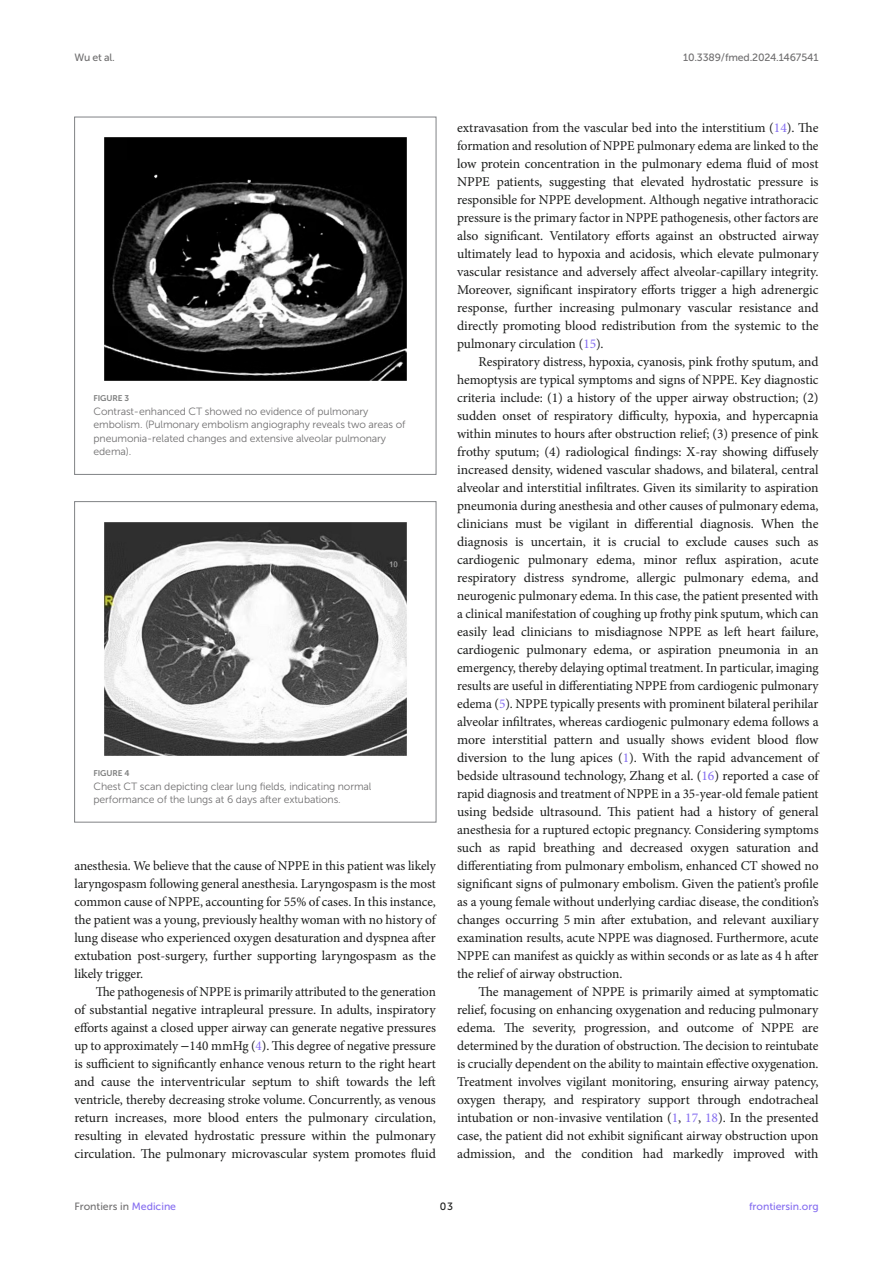
<style>
.page{position:relative;width:893px;height:1263px;background:#fff}
.page>*{position:absolute;margin:0;border:0;box-sizing:border-box;transform-origin:0 0}
.TEXT{font:13.5px/18px "Minion Pro";letter-spacing:-.005em;color:#1b1c1b;text-align:justify}
.FIG_LEG{font:10.5px/13.5px "Museo Sans 300";letter-spacing:-.01em;color:#706f70}
.t1{font:10.5px "Museo Sans 500";letter-spacing:-.015em;color:#706f70}
.t2{font:10.5px "Museo Sans 500";color:#856df0}
.t3{font:10.5px "Museo Sans 500";color:#1b1c1b}
.FIG_HD{font:8.25px "Museo Sans 700";letter-spacing:-.01em;color:#7e7f7f}
.s1{font-family:"STIX General"}
.s2{color:#856df0}
</style>
<div class="page">
<img style="left:104px;top:137px;width:303px;height:244px">
<div style="left:74px;top:117px;width:362px;height:358px;border:1px solid #808285"></div>
<img style="left:104px;top:522px;width:303px;height:234px">
<div style="left:74px;top:501px;width:362px;height:321px;border:1px solid #808285"></div>
<p class="t1" style="left:74px;top:51px;width:42px">Wu et al.</p>
<p class="t1" style="left:683px;top:51px;width:137px">10.3389/fmed.2024.1467541</p>
<p class="FIG_HD" style="left:94px;top:394px;width:37px">FIGURE 3</p>
<p class="FIG_LEG" style="left:94px;top:405px;width:313px">Contrast-enhanced CT showed no evidence of pulmonary embolism. (Pulmonary embolism angiography reveals two areas of pneumonia-related changes and extensive alveolar pulmonary edema).</p>
<p class="FIG_HD" style="left:94px;top:769px;width:37px">FIGURE 4</p>
<p class="FIG_LEG" style="left:94px;top:779px;width:279px">Chest CT scan depicting clear lung fields, indicating normal performance of the lungs at 6 days after extubations.</p>
<p class="TEXT" style="left:74px;top:857px;width:363px">anesthesia. We believe that the cause of NPPE in this patient was likely laryngospasm following general anesthesia. Laryngospasm is the most common cause of NPPE, accounting for 55% of cases. In this instance, the patient was a young, previously healthy woman with no history of lung disease who experienced oxygen desaturation and dyspnea after extubation post-surgery, further supporting laryngospasm as the likely trigger.</p>
<p class="TEXT" style="left:74px;top:983px;width:363px;text-indent:21px">The pathogenesis of NPPE is primarily attributed to the generation of substantial negative intrapleural pressure. In adults, inspiratory efforts against a closed upper airway can generate negative pressures up to approximately <span class="s1">−</span>140 mmHg (<span class="s2">4</span>). This degree of negative pressure is sufficient to significantly enhance venous return to the right heart and cause the interventricular septum to shift towards the left ventricle, thereby decreasing stroke volume. Concurrently, as venous return increases, more blood enters the pulmonary circulation, resulting in elevated hydrostatic pressure within the pulmonary circulation. The pulmonary microvascular system promotes fluid</p>
<p class="TEXT" style="left:457px;top:119px;width:363px">extravasation from the vascular bed into the interstitium (<span class="s2">14</span>). The formation and resolution of NPPE pulmonary edema are linked to the low protein concentration in the pulmonary edema fluid of most NPPE patients, suggesting that elevated hydrostatic pressure is responsible for NPPE development. Although negative intrathoracic pressure is the primary factor in NPPE pathogenesis, other factors are also significant. Ventilatory efforts against an obstructed airway ultimately lead to hypoxia and acidosis, which elevate pulmonary vascular resistance and adversely affect alveolar-capillary integrity.<br>Moreover, significant inspiratory efforts trigger a high adrenergic response, further increasing pulmonary vascular resistance and directly promoting blood redistribution from the systemic to the pulmonary circulation (<span class="s2">15</span>).</p>
<p class="TEXT" style="left:457px;top:353px;width:363px;text-indent:21px">Respiratory distress, hypoxia, cyanosis, pink frothy sputum, and hemoptysis are typical symptoms and signs of NPPE. Key diagnostic criteria include: (1) a history of the upper airway obstruction; (2) sudden onset of respiratory difficulty, hypoxia, and hypercapnia within minutes to hours after obstruction relief; (3) presence of pink frothy sputum; (4) radiological findings: X-ray showing diffusely increased density, widened vascular shadows, and bilateral, central alveolar and interstitial infiltrates. Given its similarity to aspiration pneumonia during anesthesia and other causes of pulmonary edema, clinicians must be vigilant in differential diagnosis. When the diagnosis is uncertain, it is crucial to exclude causes such as cardiogenic pulmonary edema, minor reflux aspiration, acute respiratory distress syndrome, allergic pulmonary edema, and neurogenic pulmonary edema. In this case, the patient presented with a clinical manifestation of coughing up frothy pink sputum, which can easily lead clinicians to misdiagnose NPPE as left heart failure, cardiogenic pulmonary edema, or aspiration pneumonia in an emergency, thereby delaying optimal treatment. In particular, imaging results are useful in differentiating NPPE from cardiogenic pulmonary edema (<span class="s2">5</span>). NPPE typically presents with prominent bilateral perihilar alveolar infiltrates, whereas cardiogenic pulmonary edema follows a more interstitial pattern and usually shows evident blood flow diversion to the lung apices (<span class="s2">1</span>). With the rapid advancement of bedside ultrasound technology, Zhang et al. (<span class="s2">16</span>) reported a case of rapid diagnosis and treatment of NPPE in a 35-year-old female patient using bedside ultrasound. This patient had a history of general anesthesia for a ruptured ectopic pregnancy. Considering symptoms such as rapid breathing and decreased oxygen saturation and differentiating from pulmonary embolism, enhanced CT showed no significant signs of pulmonary embolism. Given the patient’s profile as a young female without underlying cardiac disease, the condition’s changes occurring 5 min after extubation, and relevant auxiliary examination results, acute NPPE was diagnosed. Furthermore, acute NPPE can manifest as quickly as within seconds or as late as 4 h after the relief of airway obstruction.</p>
<p class="TEXT" style="left:457px;top:983px;width:363px;text-indent:21px">The management of NPPE is primarily aimed at symptomatic relief, focusing on enhancing oxygenation and reducing pulmonary edema. The severity, progression, and outcome of NPPE are determined by the duration of obstruction. The decision to reintubate is crucially dependent on the ability to maintain effective oxygenation.<br>Treatment involves vigilant monitoring, ensuring airway patency, oxygen therapy, and respiratory support through endotracheal intubation or non-invasive ventilation (<span class="s2">1</span>, <span class="s2">17</span>, <span class="s2">18</span>). In the presented case, the patient did not exhibit significant airway obstruction upon admission, and the condition had markedly improved with</p>
<p class="t1" style="left:74px;top:1200px;width:103px">Frontiers in <span class="s2">Medicine</span></p>
<p class="t3" style="left:440px;top:1200px;width:15px">03</p>
<p class="t2" style="left:749px;top:1200px;width:71px">frontiersin.org</p>
</div>
